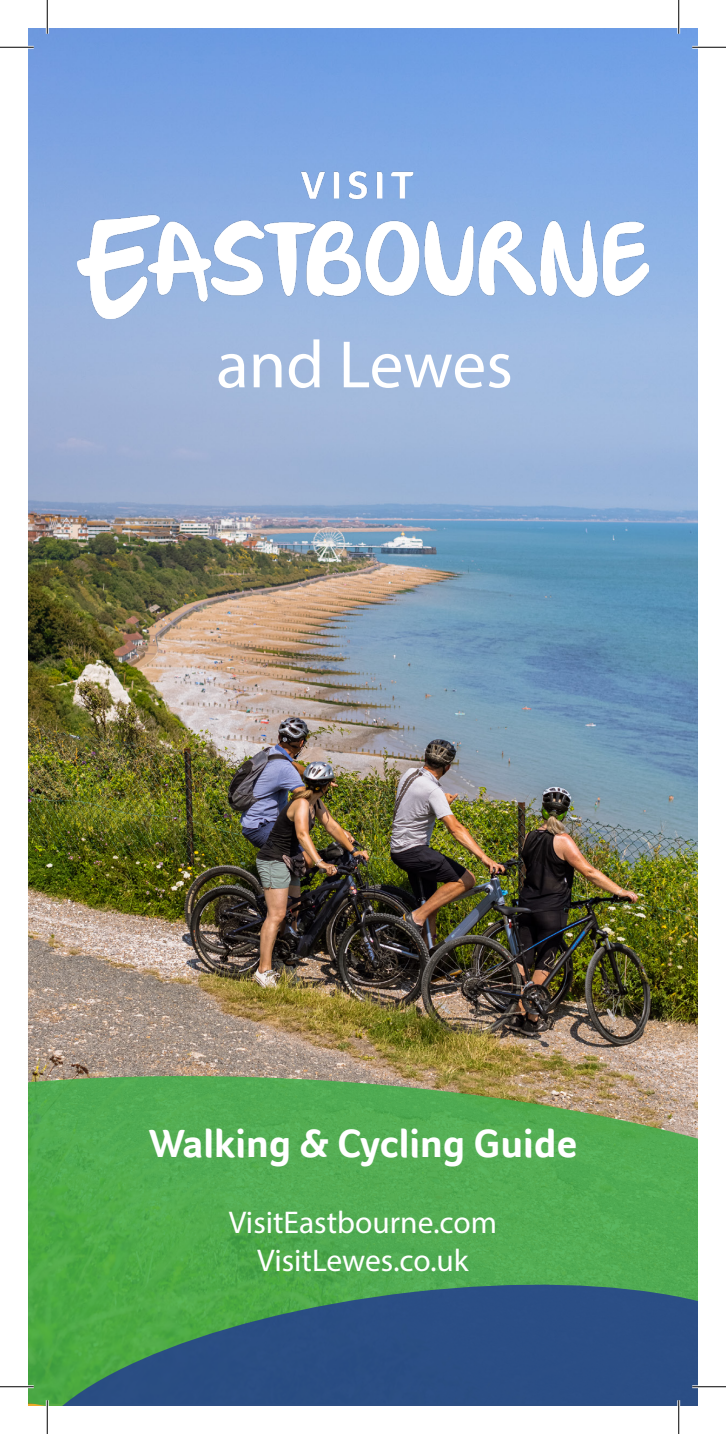
<style>
.page{position:relative;width:726px;height:1434px;background:#fff}
.page>*{position:absolute;margin:0;border:0;box-sizing:border-box;transform-origin:0 0}
.t1{font:67.5px "Myriad Pro";color:#fff}
.t2{font:700 40.5px "Foco";color:#fff}
.t3{font:31.5px "Myriad Pro";color:#fff}
</style>
<div class="page">
<img style="left:28px;top:28px;width:670px;height:1031px">
<img style="left:77px;top:165px;width:571px;height:154px">
<svg style="left:28px;top:1059px;width:670px;height:209px;background:#60a956"></svg>
<svg style="left:28px;top:1268px;width:670px;height:138px;background:#376e6e"></svg>
<hr style="left:0;top:46px;width:34px;height:3px;background:#fff">
<hr style="left:692px;top:46px;width:34px;height:3px;background:#fff">
<hr style="left:0;top:1385px;width:34px;height:3px;background:#fff">
<hr style="left:692px;top:1385px;width:34px;height:3px;background:#fff">
<hr style="left:46px;top:0;width:3px;height:34px;background:#fff">
<hr style="left:46px;top:1400px;width:3px;height:34px;background:#fff">
<hr style="left:677px;top:0;width:3px;height:34px;background:#fff">
<hr style="left:677px;top:1400px;width:3px;height:34px;background:#fff">
<hr style="left:0;top:47px;width:34px;height:1px;background:#000">
<hr style="left:692px;top:47px;width:34px;height:1px;background:#000">
<hr style="left:0;top:1386px;width:34px;height:1px;background:#000">
<hr style="left:692px;top:1386px;width:34px;height:1px;background:#000">
<hr style="left:47px;top:0;width:1px;height:34px;background:#000">
<hr style="left:47px;top:1400px;width:1px;height:34px;background:#000">
<hr style="left:678px;top:0;width:1px;height:34px;background:#000">
<hr style="left:678px;top:1400px;width:1px;height:34px;background:#000">
<p class="t1" style="left:216px;top:323px;width:298px">and Lewes</p>
<p class="t2" style="left:149px;top:1117px;width:430px">Walking &amp; Cycling Guide</p>
<p class="t3" style="left:229px;top:1203px;width:270px">VisitEastbourne.com</p>
<p class="t3" style="left:257px;top:1240px;width:213px">VisitLewes.co.uk</p>
</div>
